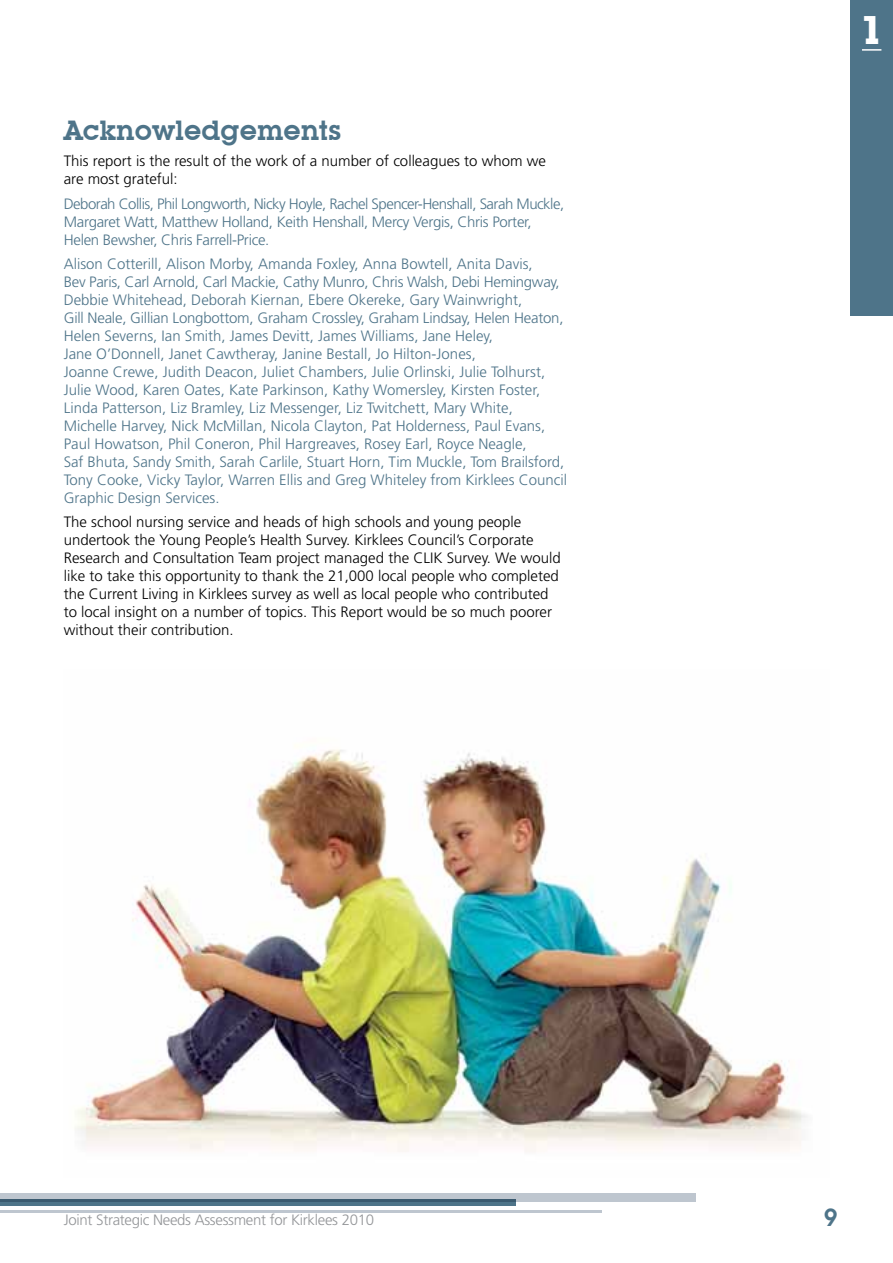
<style>
.page{position:relative;width:893px;height:1263px;background:#fff}
.page>*{position:absolute;margin:0;border:0;box-sizing:border-box;transform-origin:0 0}
.t1{font:700 38.85px "Lubalin Graph IT Cby BT";color:#fff}
.t2{font:600 27px "Lubalin Graph IT Cby BT";color:#4e7489}
.t3{font:600 24px "Lubalin Graph IT Cby BT";color:#4e7489}
.t4{font:300 15px/18px "Frutiger LT";color:#4e7489}
.t5{font:300 15px/18px "Frutiger LT";color:#000}
.t6{font:300 15px/18px "Frutiger LT";letter-spacing:-.02em;color:#4e7489}
.t7{font:300 15px "Frutiger";letter-spacing:-.02em;color:#939598}
</style>
<div class="page">
<div style="left:0;top:1193px;width:695px;height:9px;background:#bec6cf"></div>
<svg style="left:0;top:1199px;width:515px;height:6px;background:#44677c"></svg>
<hr style="left:0;top:1210px;width:602px;height:2px;background:#bec6cf">
<div style="left:850px;top:0;width:43px;height:316px;background:#4e7489"></div>
<svg style="left:862px;top:49px;width:19px;height:2px"></svg>
<img style="left:75px;top:749px;width:732px;height:403px">
<h2 class="t2" style="left:64px;top:114px;width:280px">Acknowledgements</h2>
<p class="t5" style="left:64px;top:152px;width:484px">This report is the result of the work of a number of colleagues to whom we are most grateful:</p>
<p class="t6" style="left:64px;top:195px;width:502px">Deborah Collis, Phil Longworth, Nicky Hoyle, Rachel Spencer-Henshall, Sarah Muckle,<br>Margaret Watt, Matthew Holland, Keith Henshall, Mercy Vergis, Chris Porter,<br>Helen Bewsher, Chris Farrell-Price.</p>
<p class="t4" style="left:64px;top:255px;width:505px">Alison Cotterill, Alison Morby, Amanda Foxley, Anna Bowtell, Anita Davis,<br>Bev Paris, Carl Arnold, Carl Mackie, Cathy Munro, Chris Walsh, Debi Hemingway, Debbie Whitehead, Deborah Kiernan, Ebere Okereke, Gary Wainwright,<br>Gill Neale, Gillian Longbottom, Graham Crossley, Graham Lindsay, Helen Heaton, Helen Severns, Ian Smith, James Devitt, James Williams, Jane Heley,<br>Jane O’Donnell, Janet Cawtheray, Janine Bestall, Jo Hilton-Jones,<br>Joanne Crewe, Judith Deacon, Juliet Chambers, Julie Orlinski, Julie Tolhurst, Julie Wood, Karen Oates, Kate Parkinson, Kathy Womersley, Kirsten Foster, Linda Patterson, Liz Bramley, Liz Messenger, Liz Twitchett, Mary White, Michelle Harvey, Nick McMillan, Nicola Clayton, Pat Holderness, Paul Evans, Paul Howatson, Phil Coneron, Phil Hargreaves, Rosey Earl, Royce Neagle,<br>Saf Bhuta, Sandy Smith, Sarah Carlile, Stuart Horn, Tim Muckle, Tom Brailsford, Tony Cooke, Vicky Taylor, Warren Ellis and Greg Whiteley from Kirklees Council Graphic Design Services.</p>
<p class="t5" style="left:64px;top:513px;width:499px">The school nursing service and heads of high schools and young people undertook the Young People’s Health Survey. Kirklees Council’s Corporate Research and Consultation Team project managed the CLIK Survey. We would like to take this opportunity to thank the 21,000 local people who completed the Current Living in Kirklees survey as well as local people who contributed to local insight on a number of topics. This Report would be so much poorer without their contribution.</p>
<p class="t7" style="left:64px;top:1212px;width:312px">Joint Strategic Needs Assessment for Kirklees 2010</p>
<h1 class="t1" style="left:860px;top:7px;width:25px">1</h1>
<h3 class="t3" style="left:824px;top:1203px;width:15px">9</h3>
</div>
